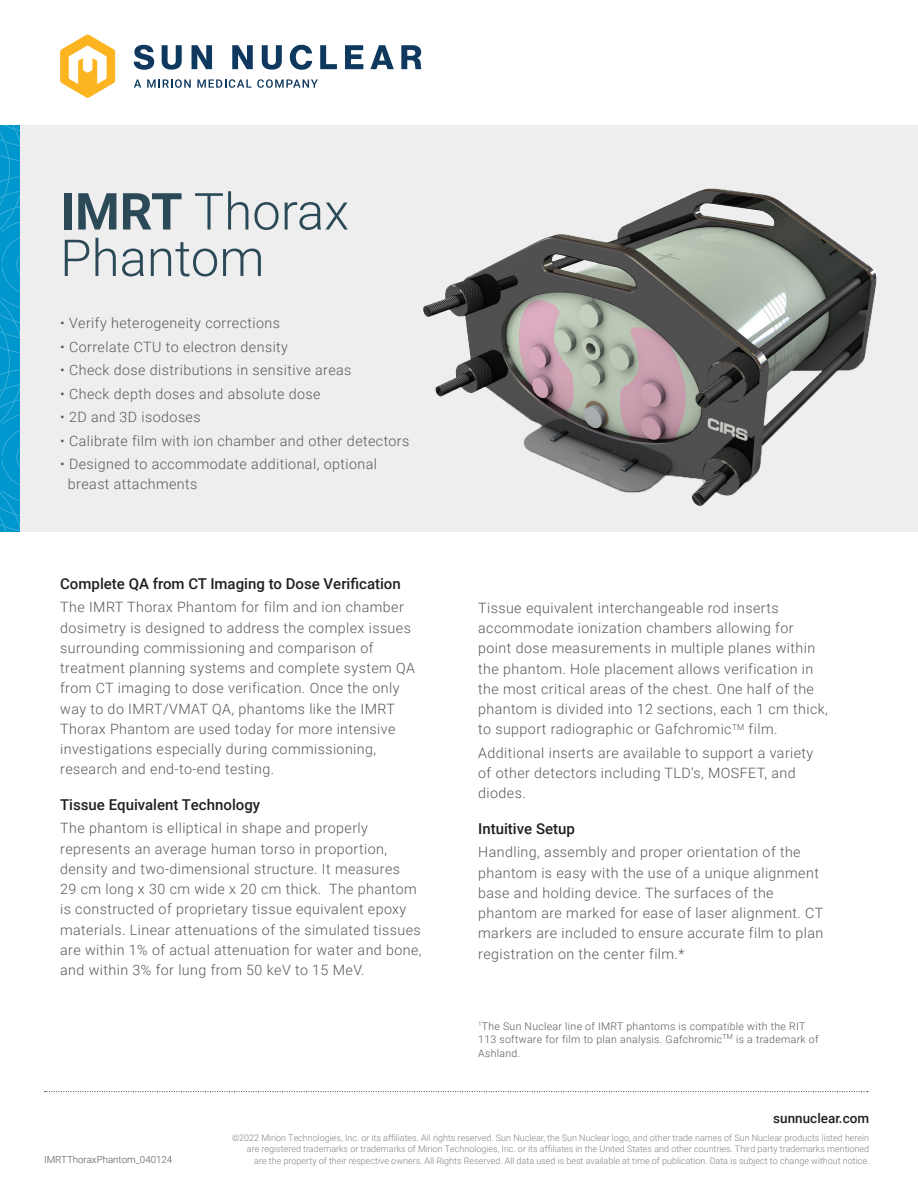
<style>
.page{position:relative;width:918px;height:1188px;background:#fff}
.page>*{position:absolute;margin:0;border:0;box-sizing:border-box;transform-origin:0 0}
.Cover_Product_Descri{font:300 51px/46.5px "Roboto";color:#2b4956}
.Copy_Subhead{font:500 15px "Roboto";color:#231f20}
.Body_Copy{font:300 14.25px/20.2px "Roboto";letter-spacing:.03em;color:#57585a}
.t1{font:500 13.5px "Roboto";color:#231f20}
.Body_Copy-2{font:300 10.5px/13.5px "Roboto";letter-spacing:.03em;color:#57585a}
.Datasheet_File_Name{font:300 9.75px "Roboto";color:#57585a}
.t2{font:300 9px/11.2px "Roboto";color:#808285;text-align:right}
.s1{font-weight:700}
</style>
<div class="page">
<svg style="left:45px;top:1091px;width:823px;height:1px"></svg>
<div style="left:0;top:125px;width:918px;height:406px;background:#eeeeef"></div>
<svg style="left:60px;top:34px;width:55px;height:64px"></svg>
<svg style="left:134px;top:79px;width:7px;height:9px"></svg>
<svg style="left:147px;top:79px;width:44px;height:9px"></svg>
<svg style="left:197px;top:79px;width:121px;height:9px"></svg>
<svg style="left:134px;top:45px;width:20px;height:25px"></svg>
<svg style="left:162px;top:45px;width:20px;height:25px"></svg>
<svg style="left:192px;top:45px;width:20px;height:24px"></svg>
<svg style="left:232px;top:45px;width:21px;height:24px"></svg>
<svg style="left:262px;top:45px;width:20px;height:25px"></svg>
<svg style="left:290px;top:45px;width:22px;height:25px"></svg>
<svg style="left:320px;top:45px;width:17px;height:24px"></svg>
<svg style="left:345px;top:45px;width:18px;height:24px"></svg>
<svg style="left:370px;top:45px;width:24px;height:24px"></svg>
<svg style="left:401px;top:45px;width:21px;height:24px"></svg>
<svg style="left:0;top:125px;width:20px;height:406px;background:#0599cf"></svg>
<img style="left:411px;top:188px;width:485px;height:344px">
<p class="Cover_Product_Descri" style="left:60px;top:186px;width:290px"><span class="s1">IMRT</span> Thorax<br>Phantom</p>
<p class="Body_Copy" style="left:60px;top:313px;width:221px">• Verify heterogeneity corrections</p>
<p class="Body_Copy" style="left:60px;top:336px;width:229px">• Correlate CTU to electron density</p>
<p class="Body_Copy" style="left:60px;top:360px;width:293px">• Check dose distributions in sensitive areas</p>
<p class="Body_Copy" style="left:60px;top:383px;width:262px">• Check depth doses and absolute dose</p>
<p class="Body_Copy" style="left:60px;top:406px;width:142px">• 2D and 3D isodoses</p>
<p class="Body_Copy" style="left:60px;top:430px;width:351px">• Calibrate film with ion chamber and other detectors</p>
<p class="Body_Copy" style="left:68px;top:453px;width:311px;text-indent:-8px">• Designed to accommodate additional, optional breast attachments</p>
<p class="Copy_Subhead" style="left:60px;top:573px;width:342px">Complete QA from CT Imaging to Dose Verification</p>
<p class="Body_Copy" style="left:60px;top:597px;width:356px">The IMRT Thorax Phantom for film and ion chamber dosimetry is designed to address the complex issues surrounding commissioning and comparison of treatment planning systems and complete system QA from CT imaging to dose verification. Once the only way to do IMRT/VMAT QA, phantoms like the IMRT Thorax Phantom are used today for more intensive investigations especially during commissioning, research and end-to-end testing.</p>
<p class="Copy_Subhead" style="left:60px;top:794px;width:202px">Tissue Equivalent Technology</p>
<p class="Body_Copy" style="left:60px;top:818px;width:363px">The phantom is elliptical in shape and properly represents an average human torso in proportion, density and two-dimensional structure. It measures<br>29 cm long x 30 cm wide x 20 cm thick. The phantom is constructed of proprietary tissue equivalent epoxy materials. Linear attenuations of the simulated tissues are within 1% of actual attenuation for water and bone, and within 3% for lung from 50 keV to 15 MeV.</p>
<p class="Body_Copy" style="left:478px;top:597px;width:351px">Tissue equivalent interchangeable rod inserts accommodate ionization chambers allowing for point dose measurements in multiple planes within the phantom. Hole placement allows verification in the most critical areas of the chest. One half of the phantom is divided into 12 sections, each 1 cm thick, to support radiographic or Gafchromic<sup>TM</sup> film.</p>
<p class="Body_Copy" style="left:478px;top:742px;width:337px">Additional inserts are available to support a variety of other detectors including TLD’s, MOSFET, and diodes.</p>
<p class="Copy_Subhead" style="left:478px;top:818px;width:98px">Intuitive Setup</p>
<p class="Body_Copy" style="left:478px;top:842px;width:347px">Handling, assembly and proper orientation of the phantom is easy with the use of a unique alignment base and holding device. The surfaces of the phantom are marked for ease of laser alignment. CT markers are included to ensure accurate film to plan registration on the center film.*</p>
<p class="Body_Copy-2" style="left:478px;top:1019px;width:342px"><sup>1</sup>The Sun Nuclear line of IMRT phantoms is compatible with the RIT<br>113 software for film to plan analysis. Gafchromic<sup>TM</sup> is a trademark of<br>Ashland.</p>
<p class="Datasheet_File_Name" style="left:44px;top:1153px;width:130px">IMRTThoraxPhantom_040124</p>
<p class="t1" style="left:773px;top:1109px;width:97px">sunnuclear.com</p>
<p class="t2" style="left:232px;top:1132px;width:639px">©2022 Mirion Technologies, Inc. or its affiliates. All rights reserved. Sun Nuclear, the Sun Nuclear logo, and other trade names of Sun Nuclear products listed herein are registered trademarks or trademarks of Mirion Technologies, Inc. or its affiliates in the United States and other countries. Third party trademarks mentioned are the property of their respective owners. All Rights Reserved. All data used is best available at time of publication. Data is subject to change without notice.</p>
</div>
